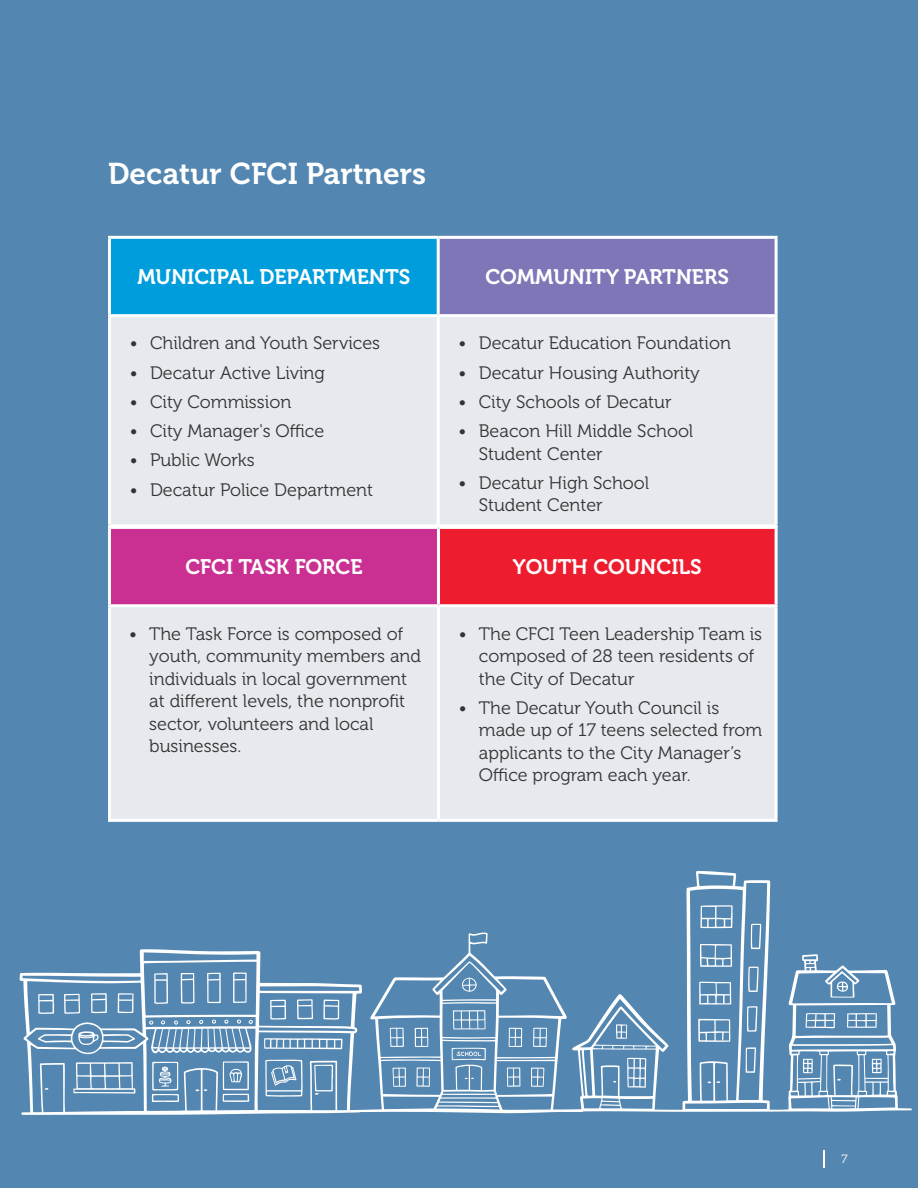
<style>
.page{position:relative;width:918px;height:1188px;background:#5386b0}
.page>*{position:absolute;margin:0;border:0;box-sizing:border-box;transform-origin:0 0}
.t1{font:30px "Museo 700";color:#fff}
.t2{font:21px "Museo 700";color:#fff}
.t3{font:18px/22.5px "Museo 300";color:#333}
.t4{font:12px "Museo 300";color:#fff}
</style>
<div class="page">
<div style="left:110px;top:237px;width:328px;height:79px;background:#009ddc"></div>
<div style="left:438px;top:237px;width:338px;height:79px;background:#7d77b7"></div>
<div style="left:111px;top:317px;width:664px;height:207px;background:#e6eaee"></div>
<hr style="left:108px;top:317px;width:3px;height:207px;background:#fff">
<hr style="left:108px;top:524px;width:330px;height:3px;background:#fff">
<hr style="left:437px;top:317px;width:3px;height:207px;background:#fff">
<hr style="left:775px;top:317px;width:3px;height:207px;background:#fff">
<hr style="left:438px;top:524px;width:340px;height:3px;background:#fff">
<hr style="left:438px;top:236px;width:340px;height:3px;background:#fff">
<hr style="left:775px;top:239px;width:3px;height:75px;background:#fff">
<hr style="left:438px;top:314px;width:340px;height:3px;background:#fff">
<hr style="left:108px;top:236px;width:330px;height:3px;background:#fff">
<hr style="left:108px;top:239px;width:3px;height:75px;background:#fff">
<hr style="left:437px;top:239px;width:3px;height:75px;background:#fff">
<hr style="left:108px;top:314px;width:330px;height:3px;background:#fff">
<div style="left:110px;top:527px;width:328px;height:79px;background:#ca3092"></div>
<div style="left:438px;top:527px;width:338px;height:79px;background:#ed1c2e"></div>
<div style="left:111px;top:607px;width:664px;height:212px;background:#e6eaee"></div>
<hr style="left:108px;top:607px;width:3px;height:212px;background:#fff">
<hr style="left:108px;top:819px;width:330px;height:3px;background:#fff">
<hr style="left:437px;top:607px;width:3px;height:212px;background:#fff">
<hr style="left:775px;top:607px;width:3px;height:212px;background:#fff">
<hr style="left:438px;top:819px;width:340px;height:3px;background:#fff">
<hr style="left:438px;top:526px;width:340px;height:3px;background:#fff">
<hr style="left:775px;top:529px;width:3px;height:75px;background:#fff">
<hr style="left:438px;top:604px;width:340px;height:3px;background:#fff">
<hr style="left:108px;top:526px;width:330px;height:3px;background:#fff">
<hr style="left:108px;top:529px;width:3px;height:75px;background:#fff">
<hr style="left:437px;top:529px;width:3px;height:75px;background:#fff">
<hr style="left:108px;top:604px;width:330px;height:3px;background:#fff">
<svg style="left:20px;top:949px;width:330px;height:166px"></svg>
<svg style="left:154px;top:973px;width:14px;height:31px"></svg>
<svg style="left:181px;top:973px;width:14px;height:31px"></svg>
<svg style="left:207px;top:973px;width:14px;height:30px"></svg>
<svg style="left:233px;top:973px;width:14px;height:30px"></svg>
<svg style="left:73px;top:1062px;width:62px;height:32px"></svg>
<svg style="left:38px;top:994px;width:16px;height:20px"></svg>
<svg style="left:91px;top:993px;width:16px;height:20px"></svg>
<svg style="left:118px;top:993px;width:15px;height:20px"></svg>
<svg style="left:64px;top:994px;width:16px;height:20px"></svg>
<svg style="left:264px;top:1038px;width:79px;height:11px"></svg>
<svg style="left:297px;top:999px;width:16px;height:20px"></svg>
<svg style="left:270px;top:1000px;width:16px;height:20px"></svg>
<svg style="left:323px;top:1000px;width:16px;height:20px"></svg>
<svg style="left:249px;top:1020px;width:4px;height:4px"></svg>
<svg style="left:212px;top:1020px;width:4px;height:4px"></svg>
<svg style="left:224px;top:1020px;width:4px;height:4px"></svg>
<svg style="left:161px;top:1020px;width:4px;height:5px"></svg>
<svg style="left:186px;top:1020px;width:5px;height:4px"></svg>
<svg style="left:174px;top:1020px;width:4px;height:5px"></svg>
<svg style="left:199px;top:1020px;width:4px;height:4px"></svg>
<svg style="left:149px;top:1021px;width:4px;height:4px"></svg>
<svg style="left:237px;top:1020px;width:4px;height:4px"></svg>
<svg style="left:314px;top:1065px;width:19px;height:30px"></svg>
<svg style="left:195px;top:1089px;width:12px;height:2px"></svg>
<svg style="left:78px;top:1031px;width:21px;height:14px"></svg>
<svg style="left:265px;top:1060px;width:38px;height:37px"></svg>
<svg style="left:223px;top:1061px;width:26px;height:41px"></svg>
<svg style="left:152px;top:1062px;width:27px;height:40px"></svg>
<svg style="left:350px;top:932px;width:213px;height:181px"></svg>
<svg style="left:563px;top:871px;width:349px;height:241px"></svg>
<svg style="left:699px;top:982px;width:32px;height:23px"></svg>
<svg style="left:698px;top:1019px;width:32px;height:23px"></svg>
<svg style="left:700px;top:905px;width:33px;height:23px"></svg>
<svg style="left:700px;top:944px;width:32px;height:23px"></svg>
<svg style="left:751px;top:924px;width:10px;height:25px"></svg>
<svg style="left:746px;top:1047px;width:10px;height:26px"></svg>
<svg style="left:747px;top:1006px;width:10px;height:26px"></svg>
<svg style="left:748px;top:967px;width:11px;height:25px"></svg>
<svg style="left:806px;top:1013px;width:29px;height:15px"></svg>
<svg style="left:847px;top:1013px;width:30px;height:15px"></svg>
<svg style="left:627px;top:1058px;width:19px;height:30px"></svg>
<svg style="left:616px;top:1024px;width:11px;height:15px"></svg>
<svg style="left:803px;top:1059px;width:10px;height:14px"></svg>
<svg style="left:872px;top:1059px;width:10px;height:14px"></svg>
<svg style="left:708px;top:1081px;width:12px;height:2px"></svg>
<svg style="left:837px;top:982px;width:12px;height:10px"></svg>
<svg style="left:823px;top:1150px;width:1px;height:17px"></svg>
<h1 class="t1" style="left:108px;top:157px;width:320px">Decatur CFCI Partners</h1>
<p class="t2" style="left:137px;top:265px;width:274px">MUNICIPAL DEPARTMENTS</p>
<p class="t2" style="left:485px;top:265px;width:245px">COMMUNITY PARTNERS</p>
<p class="t3" style="left:130px;top:332px;width:252px">• Children and Youth Services</p>
<p class="t3" style="left:130px;top:362px;width:197px">• Decatur Active Living</p>
<p class="t3" style="left:130px;top:391px;width:163px">• City Commission</p>
<p class="t3" style="left:130px;top:420px;width:196px">• City Manager's Office</p>
<p class="t3" style="left:130px;top:449px;width:127px">• Public Works</p>
<p class="t3" style="left:130px;top:479px;width:245px">• Decatur Police Department</p>
<p class="t3" style="left:458px;top:332px;width:274px">• Decatur Education Foundation</p>
<p class="t3" style="left:458px;top:362px;width:243px">• Decatur Housing Authority</p>
<p class="t3" style="left:458px;top:391px;width:215px">• City Schools of Decatur</p>
<p class="t3" style="left:479px;top:420px;width:216px;text-indent:-20px">• Beacon Hill Middle School<br>Student Center</p>
<p class="t3" style="left:479px;top:472px;width:172px;text-indent:-20px">• Decatur High School<br>Student Center</p>
<p class="t2" style="left:185px;top:556px;width:179px">CFCI TASK FORCE</p>
<p class="t2" style="left:513px;top:556px;width:191px">YOUTH COUNCILS</p>
<p class="t3" style="left:149px;top:622px;width:273px;text-indent:-20px">• The Task Force is composed of youth, community members and individuals in local government at different levels, the nonprofit sector, volunteers and local businesses.</p>
<p class="t3" style="left:479px;top:622px;width:285px;text-indent:-20px">• The CFCI Teen Leadership Team is composed of 28 teen residents of the City of Decatur</p>
<p class="t3" style="left:479px;top:697px;width:285px;text-indent:-20px">• The Decatur Youth Council is made up of 17 teens selected from applicants to the City Manager’s<br>Office program each year.</p>
<p class="t4" style="left:841px;top:1152px;width:8px">7</p>
</div>
